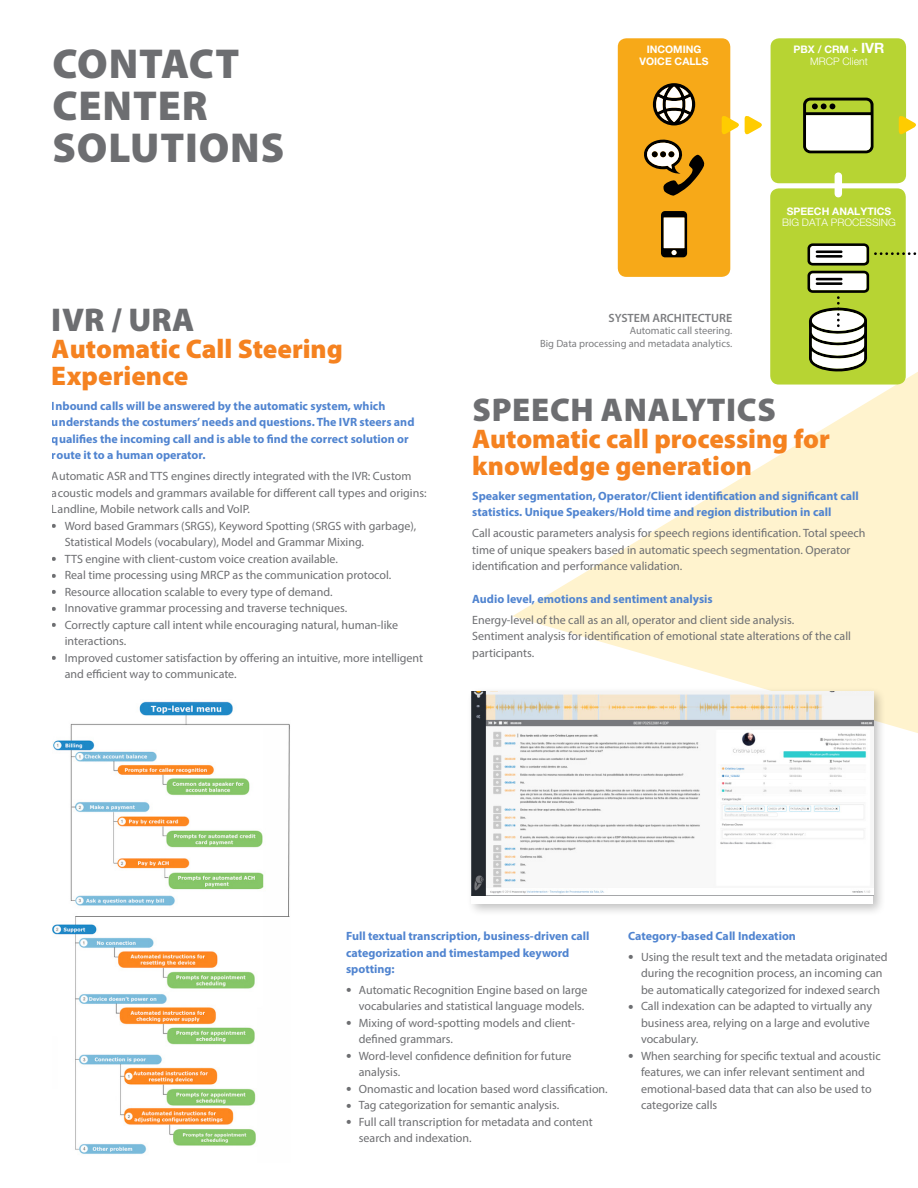
<style>
.page{position:relative;width:918px;height:1188px;background:#fff}
.page>*{position:absolute;margin:0;border:0;box-sizing:border-box;transform-origin:0 0}
.t1{font:900 42px/42px "Myriad Pro";letter-spacing:.02em;color:#6d6e71}
.t2{font:900 33px "Myriad Pro";letter-spacing:.02em;color:#6d6e71}
.t3{font:900 27px/27px "Myriad Pro";color:#f58220}
.t4{font:12px/16.5px "Myriad Pro";color:#6d6e71}
.t5{font:700 12px/16.5px "Myriad Pro";color:#5084d0}
.t6{font:600 12px "Myriad Pro";color:#6d6e71}
.t7{font:10.5px/12.6px "Myriad Pro";color:#6d6e71;text-align:right}
.t8{font:300 10.35px/11.4px "Helvetica Neue";color:#fff;text-align:center}
.t9{font:700 10.35px/11.4px "Helvetica Neue";color:#fff;text-align:center}
.s1{font-size:19.5px}
.s2{font-weight:700}
.s3{font-weight:700;font-size:14.25px}
</style>
<div class="page">
<svg style="left:512px;top:372px;width:406px;height:361px;fill:#fff3ce"></svg>
<img style="left:52px;top:701px;width:238px;height:453px">
<div style="left:467px;top:687px;width:420px;height:230px;background:#000;opacity:.25"></div>
<div style="left:472px;top:692px;width:401px;height:211px;background:#fff"></div>
<img style="left:472px;top:692px;width:401px;height:203px">
<div style="left:770px;top:188px;width:136px;height:197px;background:#b7d433;border-radius:9px"></div>
<div style="left:618px;top:38px;width:112px;height:239px;background:#f7a918;border-radius:9px"></div>
<div style="left:771px;top:38px;width:135px;height:145px;background:#b7d433;border-radius:9px"></div>
<svg style="left:835px;top:172px;width:7px;height:25px"></svg>
<svg style="left:722px;top:114px;width:40px;height:22px"></svg>
<svg style="left:899px;top:114px;width:17px;height:22px"></svg>
<svg style="left:803px;top:98px;width:71px;height:55px"></svg>
<svg style="left:653px;top:83px;width:42px;height:42px"></svg>
<svg style="left:661px;top:211px;width:26px;height:46px"></svg>
<svg style="left:644px;top:139px;width:61px;height:57px"></svg>
<svg style="left:875px;top:252px;width:42px;height:3px"></svg>
<svg style="left:808px;top:243px;width:61px;height:129px"></svg>
<h1 class="t1" style="left:52px;top:44px;width:233px">CONTACT<br>CENTER<br>SOLUTIONS</h1>
<h2 class="t2" style="left:52px;top:301px;width:144px">IVR / URA</h2>
<h3 class="t3" style="left:52px;top:335px;width:292px">Automatic Call Steering<br>Experience</h3>
<p class="t5" style="left:52px;top:397px;width:364px">Inbound calls will be answered by the automatic system, which understands the costumers’ needs and questions. The IVR steers and qualifies the incoming call and is able to find the correct solution or route it to a human operator.</p>
<p class="t4" style="left:52px;top:468px;width:376px">Automatic ASR and TTS engines directly integrated with the IVR: Custom acoustic models and grammars available for different call types and origins:<br>Landline, Mobile network calls and VoIP.</p>
<p class="t4" style="left:65px;top:517px;width:353px;text-indent:-13px"><span class="s1">•</span> Word based Grammars (SRGS), Keyword Spotting (SRGS with garbage),<br>Statistical Models (vocabulary), Model and Grammar Mixing.</p>
<p class="t4" style="left:52px;top:550px;width:287px"><span class="s1">•</span> TTS engine with client-custom voice creation available.</p>
<p class="t4" style="left:52px;top:567px;width:341px"><span class="s1">•</span> Real time processing using MRCP as the communication protocol.</p>
<p class="t4" style="left:52px;top:583px;width:282px"><span class="s1">•</span> Resource allocation scalable to every type of demand.</p>
<p class="t4" style="left:52px;top:600px;width:297px"><span class="s1">•</span> Innovative grammar processing and traverse techniques.</p>
<p class="t4" style="left:65px;top:616px;width:335px;text-indent:-13px"><span class="s1">•</span> Correctly capture call intent while encouraging natural, human-like interactions.</p>
<p class="t4" style="left:65px;top:649px;width:360px;text-indent:-13px"><span class="s1">•</span> Improved customer satisfaction by offering an intuitive, more intelligent and efficient way to communicate.</p>
<p class="t9" style="left:640px;top:44px;width:70px">INCOMING<br>VOICE CALLS</p>
<p class="t8" style="left:794px;top:44px;width:92px"><span class="s2">PBX / CRM +</span> <span class="s3">IVR<br></span>MRCP Client</p>
<p class="t6" style="left:608px;top:310px;width:125px">SYSTEM ARCHITECTURE</p>
<p class="t7" style="left:540px;top:324px;width:194px">Automatic call steering.<br>Big Data processing and metadata analytics.</p>
<p class="t9" style="left:787px;top:205px;width:106px">SPEECH ANALYTICS</p>
<p class="t8" style="left:782px;top:217px;width:115px">BIG DATA PROCESSING</p>
<h2 class="t2" style="left:473px;top:391px;width:305px">SPEECH ANALYTICS</h2>
<h3 class="t3" style="left:472px;top:425px;width:359px">Automatic call processing for knowledge generation</h3>
<p class="t5" style="left:472px;top:487px;width:388px">Speaker segmentation, Operator/Client identification and significant call statistics. Unique Speakers/Hold time and region distribution in call</p>
<p class="t4" style="left:472px;top:525px;width:395px">Call acoustic parameters analysis for speech regions identification. Total speech time of unique speakers based in automatic speech segmentation. Operator identification and performance validation.</p>
<p class="t5" style="left:472px;top:590px;width:242px">Audio level, emotions and sentiment analysis</p>
<p class="t4" style="left:472px;top:611px;width:380px">Energy-level of the call as an all, operator and client side analysis.<br>Sentiment analysis for identification of emotional state alterations of the call participants.</p>
<p class="t5" style="left:346px;top:927px;width:245px">Full textual transcription, business-driven call categorization and timestamped keyword spotting:</p>
<p class="t4" style="left:346px;top:981px;width:243px;text-align:right"><span class="s1">•</span> Automatic Recognition Engine based on large vocabularies and statistical language models.</p>
<p class="t4" style="left:359px;top:1014px;width:218px;text-indent:-13px"><span class="s1">•</span> Mixing of word-spotting models and client&shy;defined grammars.</p>
<p class="t4" style="left:359px;top:1047px;width:214px;text-indent:-13px"><span class="s1">•</span> Word-level confidence definition for future analysis.</p>
<p class="t4" style="left:346px;top:1080px;width:263px"><span class="s1">•</span> Onomastic and location based word classification.</p>
<p class="t4" style="left:346px;top:1097px;width:215px"><span class="s1">•</span> Tag categorization for semantic analysis.</p>
<p class="t4" style="left:359px;top:1113px;width:235px;text-indent:-13px"><span class="s1">•</span> Full call transcription for metadata and content search and indexation.</p>
<p class="t5" style="left:628px;top:927px;width:169px">Category-based Call Indexation</p>
<p class="t4" style="left:641px;top:948px;width:248px;text-indent:-13px"><span class="s1">•</span> Using the result text and the metadata originated during the recognition process, an incoming can be automatically categorized for indexed search</p>
<p class="t4" style="left:641px;top:998px;width:233px;text-indent:-13px"><span class="s1">•</span> Call indexation can be adapted to virtually any business area, relying on a large and evolutive vocabulary.</p>
<p class="t4" style="left:641px;top:1047px;width:241px;text-indent:-13px"><span class="s1">•</span> When searching for specific textual and acoustic features, we can infer relevant sentiment and emotional-based data that can also be used to categorize calls</p>
</div>
